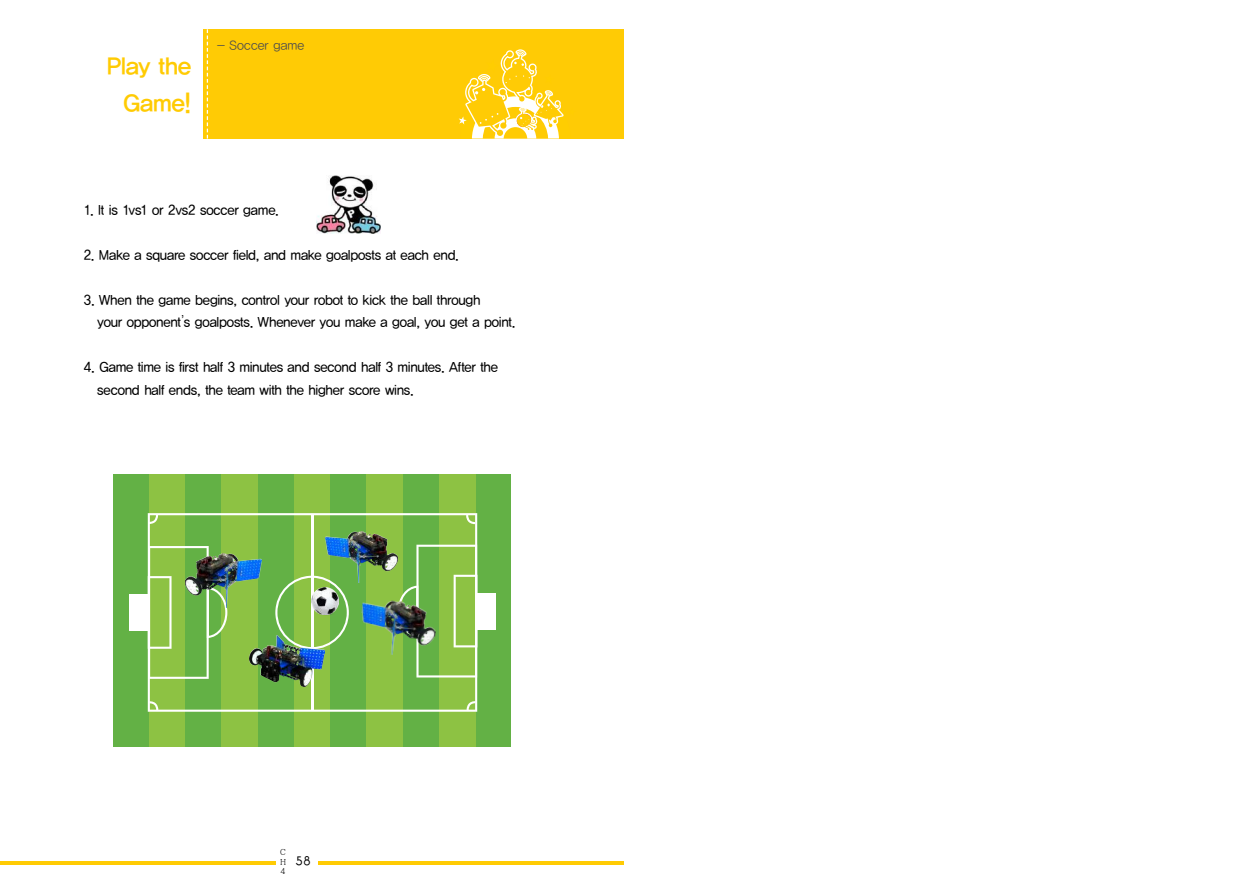
<style>
.page{position:relative;width:1248px;height:886px;background:#fff}
.page>*{position:absolute;margin:0;border:0;box-sizing:border-box;transform-origin:0 0}
.t1{font:23.75px/37.5px "YDIYGO340";letter-spacing:-.025em;color:#ffcb03;text-align:right}
.t2{font:15px "YDI Pino M";color:#000}
.t3{font:13.75px/22.5px "YDIYGO330";letter-spacing:-.02em;color:#000;scale:.95 1}
.t4{font:12.5px "YDIYGO320";letter-spacing:.01em;color:#4c4c4e}
.t5{font:8.75px/9.4px "YDIY Mj O220";color:#000;text-align:justify}
.s1{font-family:"Dotum"}
</style>
<div class="page">
<hr style="left:318px;top:861px;width:306px;height:4px;background:#ffcb03">
<hr style="left:0;top:861px;width:275px;height:4px;background:#ffcb03">
<img style="left:317px;top:176px;width:64px;height:58px">
<div style="left:366px;top:475px;width:37px;height:272px;background:#8dc243"></div>
<div style="left:293px;top:475px;width:37px;height:272px;background:#8dc243"></div>
<div style="left:148px;top:475px;width:37px;height:272px;background:#8dc243"></div>
<div style="left:221px;top:475px;width:37px;height:272px;background:#8dc243"></div>
<div style="left:438px;top:475px;width:37px;height:272px;background:#8dc243"></div>
<div style="left:113px;top:475px;width:35px;height:272px;background:#63b145"></div>
<div style="left:185px;top:475px;width:36px;height:272px;background:#63b145"></div>
<div style="left:258px;top:475px;width:35px;height:272px;background:#63b145"></div>
<div style="left:330px;top:475px;width:36px;height:272px;background:#63b145"></div>
<div style="left:403px;top:475px;width:35px;height:272px;background:#63b145"></div>
<div style="left:475px;top:475px;width:35px;height:272px;background:#63b145"></div>
<svg style="left:148px;top:513px;width:329px;height:199px"></svg>
<svg style="left:275px;top:576px;width:74px;height:73px"></svg>
<div style="left:129px;top:594px;width:19px;height:37px;background:#fff"></div>
<svg style="left:148px;top:546px;width:79px;height:133px"></svg>
<div style="left:476px;top:593px;width:20px;height:36px;background:#fff"></div>
<svg style="left:398px;top:545px;width:79px;height:132px"></svg>
<hr style="left:311px;top:515px;width:2px;height:195px;background:#fff">
<svg style="left:149px;top:515px;width:9px;height:9px"></svg>
<svg style="left:466px;top:515px;width:9px;height:9px"></svg>
<svg style="left:149px;top:701px;width:9px;height:9px"></svg>
<svg style="left:466px;top:701px;width:9px;height:9px"></svg>
<img style="left:326px;top:531px;width:72px;height:51px">
<img style="left:357px;top:598px;width:81px;height:61px">
<img style="left:186px;top:553px;width:75px;height:54px">
<hr style="left:315px;top:612px;width:22px;height:3px;background:#58585b;border-radius:50%">
<img style="left:311px;top:588px;width:27px;height:26px">
<img style="left:249px;top:635px;width:76px;height:51px">
<div style="left:203px;top:29px;width:421px;height:110px;background:#ffcb05"></div>
<svg style="left:207px;top:29px;width:1px;height:110px"></svg>
<svg style="left:459px;top:49px;width:105px;height:90px"></svg>
<h1 class="t1" style="left:107px;top:47px;width:86px">Play the<br>Game!</h1>
<p class="t4" style="left:217px;top:38px;width:88px">- Soccer game</p>
<p class="t3" style="left:84px;top:199px;width:207px">1. It is 1vs1 or 2vs2 soccer game.</p>
<p class="t3" style="left:84px;top:244px;width:396px">2. Make a square soccer field, and make goalposts at each end.</p>
<p class="t3" style="left:97px;top:289px;width:441px;text-indent:-14px">3. When the game begins, control your robot to kick the ball through<br>your opponent<span class="s1">’</span>s goalposts. Whenever you make a goal, you get a point.</p>
<p class="t3" style="left:97px;top:356px;width:423px;text-indent:-14px">4. Game time is first half 3 minutes and second half 3 minutes. After the second half ends, the team with the higher score wins.</p>
<p class="t5" style="left:280px;top:848px;width:8px">C H 4</p>
<p class="t2" style="left:295px;top:853px;width:17px">58</p>
</div>
